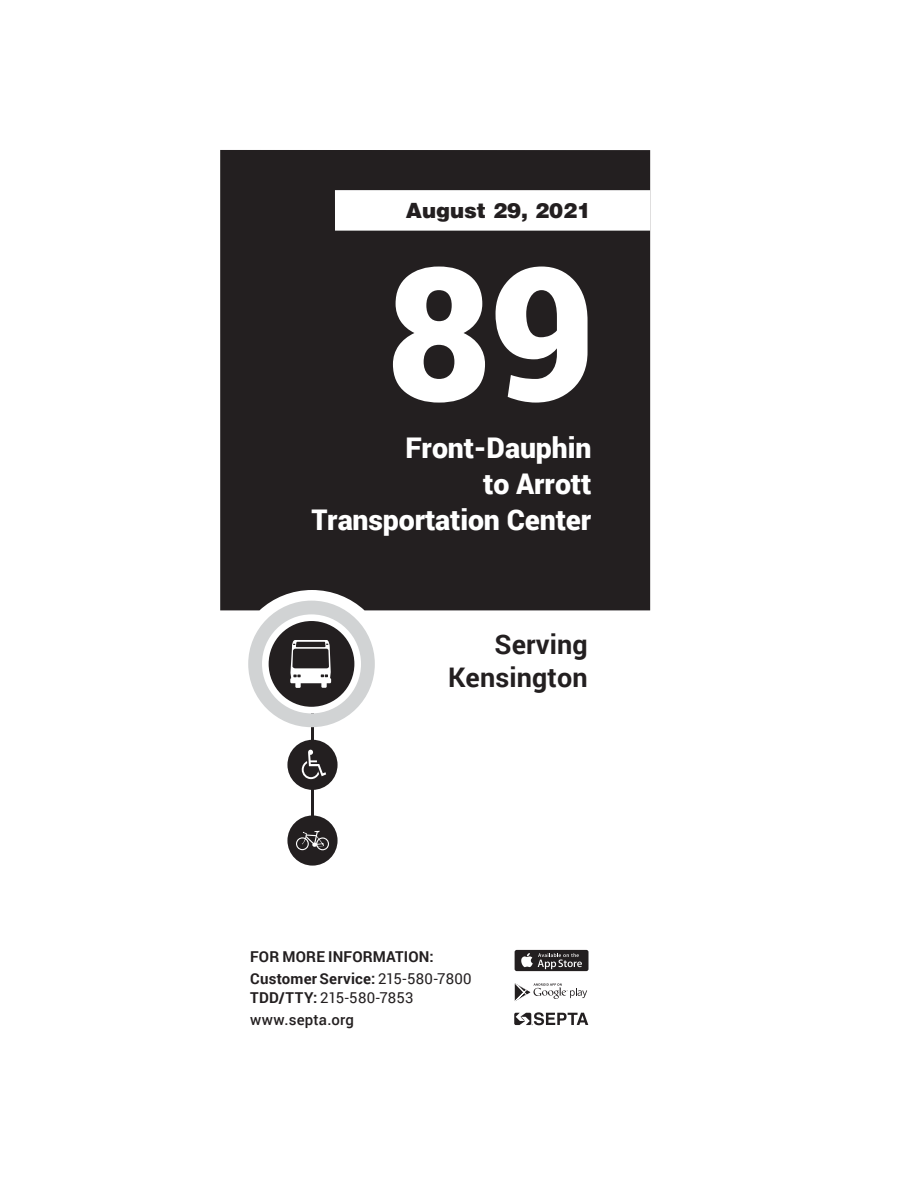
<style>
.page{position:relative;width:918px;height:1188px;background:#fff}
.page>*{position:absolute;margin:0;border:0;box-sizing:border-box;transform-origin:0 0}
.t1{font:900 186px "Roboto";color:#fff}
.t2{font:900 28.5px/36px "Roboto";letter-spacing:-.005em;color:#fff;text-align:right}
.t3{font:700 27px/33px "Roboto";letter-spacing:.005em;color:#231f20;text-align:right}
.t4{font:900 21px "Helvetica";color:#231f20}
.t5{font:700 15px/21.9px "Roboto";letter-spacing:.015em;color:#231f20}
.t6{font:500 15px/21.9px "Roboto";letter-spacing:.015em;color:#231f20}
.s1{font-weight:400}
.s2{font-weight:700}
</style>
<div class="page">
<div style="left:515px;top:950px;width:74px;height:21px;background:#231f20;border-radius:2px"></div>
<svg style="left:521px;top:953px;width:61px;height:16px"></svg>
<svg style="left:515px;top:983px;width:72px;height:18px"></svg>
<svg style="left:514px;top:1012px;width:74px;height:13px"></svg>
<hr style="left:311px;top:713px;width:3px;height:148px;background:#231f20">
<div style="left:287px;top:815px;width:51px;height:51px;background:#231f20;border-radius:50%"></div>
<svg style="left:296px;top:831px;width:33px;height:19px"></svg>
<div style="left:287px;top:740px;width:51px;height:50px;background:#231f20;border-radius:50%"></div>
<svg style="left:302px;top:750px;width:24px;height:29px"></svg>
<div style="left:220px;top:150px;width:430px;height:460px;background:#231f20"></div>
<div style="left:335px;top:190px;width:315px;height:41px;background:#fff"></div>
<div style="left:269px;top:621px;width:85px;height:86px;background:#231f20;border-radius:50%"></div>
<svg style="left:290px;top:640px;width:41px;height:48px"></svg>
<div style="left:248px;top:601px;width:127px;height:126px;border:14px solid #d1d3d4;border-radius:50%"></div>
<h3 class="t4" style="left:406px;top:197px;width:187px">August 29, 2021</h3>
<h1 class="t1" style="left:385px;top:203px;width:212px">89</h1>
<h2 class="t2" style="left:311px;top:428px;width:282px">Front-Dauphin<br>to Arrott<br>Transportation Center</h2>
<h3 class="t3" style="left:448px;top:627px;width:141px">Serving<br>Kensington</h3>
<p class="t5" style="left:250px;top:945px;width:223px">FOR MORE INFORMATION:<br>Customer Service: <span class="s1">215-580-7800</span></p>
<p class="t6" style="left:250px;top:986px;width:165px"><span class="s2">TDD/TTY:</span> <span class="s1">215-580-7853 </span>www.septa.org</p>
</div>
